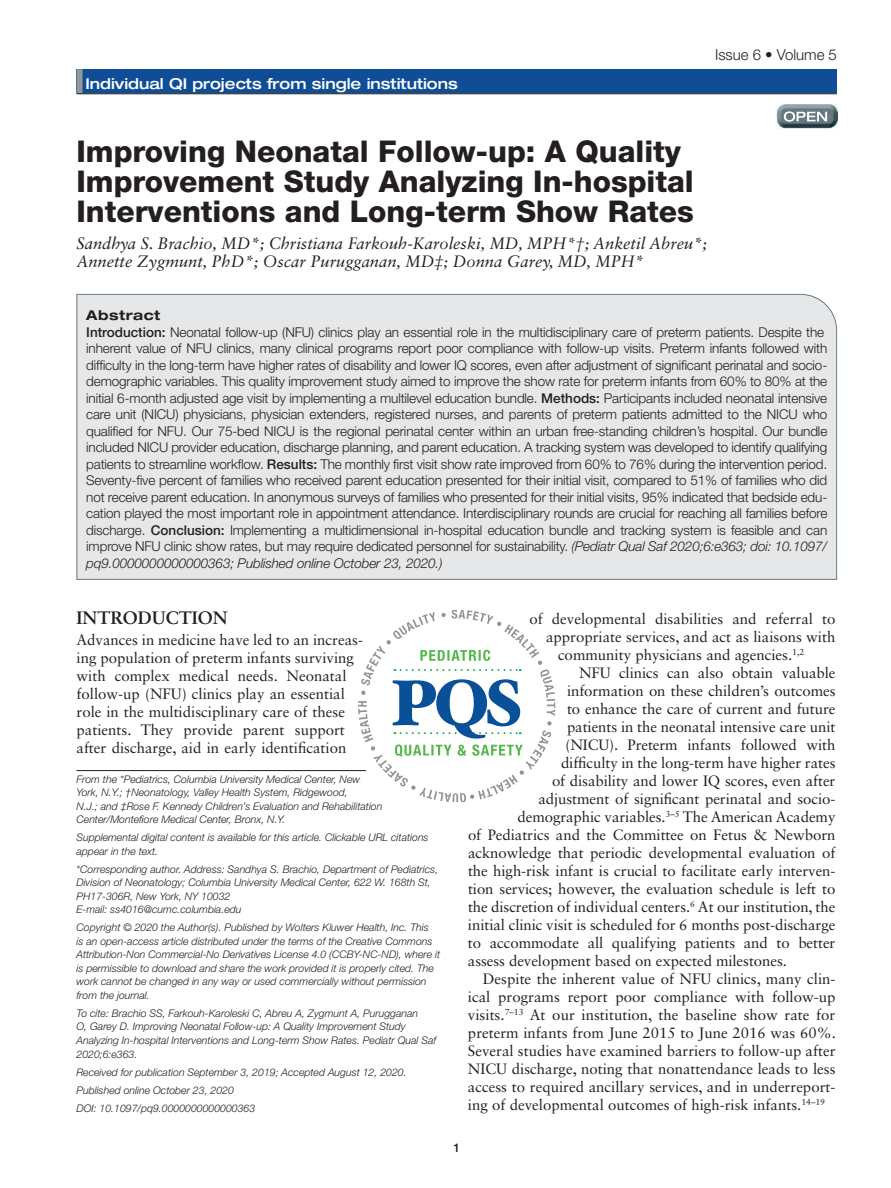
<style>
.page{position:relative;width:891px;height:1188px;background:#fff}
.page>*{position:absolute;margin:0;border:0;box-sizing:border-box;transform-origin:0 0}
.t1{font:800 30px/30px "Helvetica Neue LT Std";color:#231f20}
.t2{font:700 18px "Sabon LT Std";color:#231f20}
.t3{font:italic 16.5px/18px "Sabon LT Std";color:#231f20}
.t4{font:15px/18px "Sabon LT Std";color:#231f20}
.t5{font:500 expanded 15px "Helvetica Neue LT Std";color:#fff}
.t6{font:300 15px "Helvetica Neue LT Std";color:#231f20}
.t7{font:300 13.5px/16.5px "Helvetica Neue LT Std";letter-spacing:-.01em;color:#231f20}
.t8{font:500 12px "Helvetica Neue LT Std";color:#231f20}
.t9{font:italic 300 10.5px/13.5px "Helvetica Neue LT Std";color:#231f20}
.s1{font-weight:700;font-stretch:expanded}
.s2{font-weight:500}
.s3{font-style:italic}
</style>
<div class="page">
<img style="left:776px;top:104px;width:61px;height:25px">
<svg style="left:784px;top:111px;width:43px;height:11px"></svg>
<div style="left:76px;top:294px;width:761px;height:286px;background:#e6e7e9"></div>
<hr style="left:76px;top:770px;width:290px;height:1px;background:#231f20">
<svg style="left:358px;top:610px;width:197px;height:192px"></svg>
<div style="left:76px;top:69px;width:761px;height:24px;background:#0f4d96"></div>
<div style="left:76px;top:69px;width:6px;height:24px;background:#95979a"></div>
<hr style="left:76px;top:93px;width:761px;height:1px;background:#231f20">
<p class="t5" style="left:86px;top:74px;width:374px">Individual QI projects from single institutions</p>
<p class="t6" style="left:715px;top:46px;width:123px">Issue 6 • Volume 5</p>
<h1 class="t1" style="left:76px;top:136px;width:619px">Improving Neonatal Follow-up: A Quality<br>Improvement Study Analyzing In-hospital<br>Interventions and Long-term Show Rates</h1>
<p class="t3" style="left:76px;top:234px;width:632px">Sandhya S. Brachio, MD*; Christiana Farkouh-Karoleski, MD, MPH*†; Anketil Abreu*;<br>Annette Zygmunt, PhD*; Oscar Purugganan, MD‡; Donna Garey, MD, MPH*</p>
<p class="t7" style="left:86px;top:307px;width:743px"><span class="s1">Abstract<br></span><span class="s2">Introduction:</span> Neonatal follow-up (NFU) clinics play an essential role in the multidisciplinary care of preterm patients. Despite the inherent value of NFU clinics, many clinical programs report poor compliance with follow-up visits. Preterm infants followed with difficulty in the long-term have higher rates of disability and lower IQ scores, even after adjustment of significant perinatal and socio&shy;demographic variables. This quality improvement study aimed to improve the show rate for preterm infants from 60% to 80% at the initial 6-month adjusted age visit by implementing a multilevel education bundle. <span class="s2">Methods:</span> Participants included neonatal intensive care unit (NICU) physicians, physician extenders, registered nurses, and parents of preterm patients admitted to the NICU who qualified for NFU. Our 75-bed NICU is the regional perinatal center within an urban free-standing children’s hospital. Our bundle included NICU provider education, discharge planning, and parent education. A tracking system was developed to identify qualifying patients to streamline workflow. <span class="s2">Results:</span> The monthly first visit show rate improved from 60% to 76% during the intervention period.<br>Seventy-five percent of families who received parent education presented for their initial visit, compared to 51% of families who did not receive parent education. In anonymous surveys of families who presented for their initial visits, 95% indicated that bedside edu&shy;cation played the most important role in appointment attendance. Interdisciplinary rounds are crucial for reaching all families before discharge. <span class="s2">Conclusion:</span> Implementing a multidimensional in-hospital education bundle and tracking system is feasible and can improve NFU clinic show rates, but may require dedicated personnel for sustainability. <span class="s3">(Pediatr Qual Saf 2020;6:e363; doi: 10.1097/ pq9.0000000000000363; Published online October 23, 2020.)</span></p>
<h2 class="t2" style="left:76px;top:606px;width:153px">INTRODUCTION</h2>
<p class="t4" style="left:76px;top:630px;width:288px">Advances in medicine have led to an increas&shy;ing population of preterm infants surviving with complex medical needs. Neonatal follow-up (NFU) clinics play an essential role in the multidisciplinary care of these patients. They provide parent support after discharge, aid in early identification</p>
<p class="t9" style="left:76px;top:772px;width:307px">From the *Pediatrics, Columbia University Medical Center, New York, N.Y.; †Neonatology, Valley Health System, Ridgewood,<br>N.J.; and ‡Rose F. Kennedy Children’s Evaluation and Rehabilitation Center/Montefiore Medical Center, Bronx, N.Y.</p>
<p class="t9" style="left:76px;top:831px;width:354px">Supplemental digital content is available for this article. Clickable URL citations appear in the text.</p>
<p class="t9" style="left:76px;top:862px;width:363px">*Corresponding author. Address: Sandhya S. Brachio, Department of Pediatrics, Division of Neonatology; Columbia University Medical Center, 622 W. 168th St, PH17-306R, New York, NY 10032<br>E-mail: ss4016@cumc.columbia.edu</p>
<p class="t9" style="left:76px;top:921px;width:365px">Copyright © 2020 the Author(s). Published by Wolters Kluwer Health, Inc. This<br>is an open-access article distributed under the terms of the Creative Commons Attribution-Non Commercial-No Derivatives License 4.0 (CCBY-NC-ND), where it is permissible to download and share the work provided it is properly cited. The work cannot be changed in any way or used commercially without permission from the journal.</p>
<p class="t9" style="left:76px;top:1006px;width:361px">To cite: Brachio SS, Farkouh-Karoleski C, Abreu A, Zygmunt A, Purugganan<br>O, Garey D. Improving Neonatal Follow-up: A Quality Improvement Study Analyzing In-hospital Interventions and Long-term Show Rates. Pediatr Qual Saf 2020;6:e363.</p>
<p class="t9" style="left:76px;top:1063px;width:332px;line-height:18px">Received for publication September 3, 2019; Accepted August 12, 2020.<br>Published online October 23, 2020<br>DOI: 10.1097/pq9.0000000000000363</p>
<p class="t4" style="left:530px;top:609px;width:307px">of developmental disabilities and referral to</p>
<p class="t4" style="left:546px;top:627px;width:291px">appropriate services, and act as liaisons with</p>
<p class="t4" style="left:558px;top:645px;width:248px">community physicians and agencies.<sup>1,2</sup></p>
<p class="t4" style="left:579px;top:663px;width:258px">NFU clinics can also obtain valuable</p>
<p class="t4" style="left:567px;top:681px;width:270px">information on these children’s outcomes</p>
<p class="t4" style="left:567px;top:699px;width:270px">to enhance the care of current and future</p>
<p class="t4" style="left:567px;top:717px;width:270px">patients in the neonatal intensive care unit</p>
<p class="t4" style="left:566px;top:735px;width:271px">(NICU). Preterm infants followed with</p>
<p class="t4" style="left:561px;top:753px;width:276px">difficulty in the long-term have higher rates</p>
<p class="t4" style="left:552px;top:771px;width:285px">of disability and lower IQ scores, even after</p>
<p class="t4" style="left:538px;top:789px;width:298px">adjustment of significant perinatal and socio-</p>
<p class="t4" style="left:518px;top:807px;width:319px">demographic variables.<sup>3–5</sup> The American Academy</p>
<p class="t4" style="left:468px;top:825px;width:369px">of Pediatrics and the Committee on Fetus &amp; Newborn</p>
<p class="t4" style="left:468px;top:843px;width:369px">acknowledge that periodic developmental evaluation of</p>
<p class="t4" style="left:468px;top:861px;width:369px">the high-risk infant is crucial to facilitate early interven-</p>
<p class="t4" style="left:468px;top:879px;width:369px">tion services; however, the evaluation schedule is left to</p>
<p class="t4" style="left:468px;top:897px;width:369px">the discretion of individual centers.<sup>6</sup> At our institution, the</p>
<p class="t4" style="left:468px;top:915px;width:369px">initial clinic visit is scheduled for 6 months post-discharge</p>
<p class="t4" style="left:468px;top:933px;width:369px">to accommodate all qualifying patients and to better</p>
<p class="t4" style="left:468px;top:951px;width:320px">assess development based on expected milestones.</p>
<p class="t4" style="left:483px;top:969px;width:354px">Despite the inherent value of NFU clinics, many clin-</p>
<p class="t4" style="left:468px;top:987px;width:369px">ical programs report poor compliance with follow-up</p>
<p class="t4" style="left:468px;top:1005px;width:369px">visits.<sup>7–13</sup> At our institution, the baseline show rate for</p>
<p class="t4" style="left:468px;top:1023px;width:370px">preterm infants from June 2015 to June 2016 was 60%.</p>
<p class="t4" style="left:468px;top:1041px;width:369px">Several studies have examined barriers to follow-up after</p>
<p class="t4" style="left:468px;top:1059px;width:369px">NICU discharge, noting that nonattendance leads to less</p>
<p class="t4" style="left:468px;top:1077px;width:369px">access to required ancillary services, and in underreport-</p>
<p class="t4" style="left:468px;top:1095px;width:359px">ing of developmental outcomes of high-risk infants.<sup>14–19</sup></p>
<p class="t8" style="left:453px;top:1140px;width:8px">1</p>
</div>
